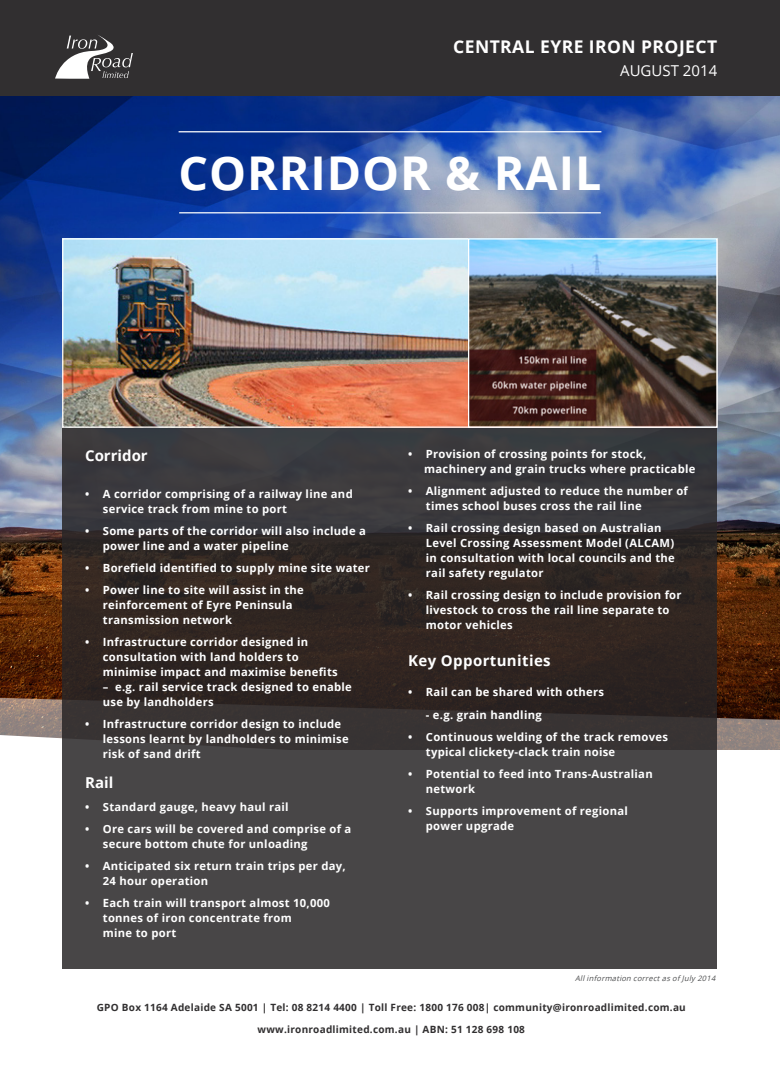
<style>
.page{position:relative;width:780px;height:1088px;background:#fff}
.page>*{position:absolute;margin:0;border:0;box-sizing:border-box;transform-origin:0 0}
.t1{font:700 46.5px "Open Sans";letter-spacing:.02em;color:#fff}
.t2{font:700 17.5px "Open Sans";letter-spacing:.025em;color:#fff}
.t3{font:700 15px "Open Sans";letter-spacing:.025em;color:#fff}
.t4{font:15px "Open Sans";color:#fff}
.t5{font:700 15px "Open Sans";color:#fff}
.t6{font:700 11.25px/15px "Open Sans";letter-spacing:.025em;color:#fff}
.Q_A{font:700 10px "Open Sans";letter-spacing:.025em;color:#312f30}
.Address_Copy{font:italic 7.5px "Open Sans";color:#4b4c4d}
</style>
<div class="page">
<img style="left:1px;top:96px;width:778px;height:578px">
<svg style="left:0;top:674px;width:780px;height:295px"></svg>
<svg style="left:63px;top:428px;width:654px;height:540px;background:#3b3737"></svg>
<img style="left:64px;top:240px;width:404px;height:186px">
<img style="left:470px;top:240px;width:245px;height:186px">
<div style="left:468px;top:238px;width:249px;height:190px;border:1px solid #fff"></div>
<hr style="left:179px;top:212px;width:421px;height:1px;background:#fff">
<hr style="left:178px;top:131px;width:423px;height:1px;background:#fff">
<div style="left:1px;top:0;width:779px;height:96px;background:#312f30"></div>
<svg style="left:55px;top:35px;width:78px;height:44px"></svg>
<p class="t2" style="left:453px;top:35px;width:265px">CENTRAL EYRE IRON PROJECT</p>
<p class="t4" style="left:620px;top:60px;width:99px">AUGUST 2014</p>
<p class="t1" style="left:178px;top:140px;width:424px">CORRIDOR &amp; RAIL</p>
<p class="t5" style="left:85px;top:444px;width:64px">Corridor</p>
<p class="t6" style="left:103px;top:486px;width:251px;text-indent:-18px">• A corridor comprising of a railway line and service track from mine to port</p>
<p class="t6" style="left:103px;top:523px;width:264px;text-indent:-18px">• Some parts of the corridor will also include a power line and a water pipeline</p>
<p class="t6" style="left:85px;top:560px;width:286px">• Borefield identified to supply mine site water</p>
<p class="t6" style="left:103px;top:582px;width:202px;text-indent:-18px">• Power line to site will assist in the reinforcement of Eyre Peninsula transmission network</p>
<p class="t6" style="left:103px;top:634px;width:236px;text-indent:-18px">• Infrastructure corridor designed in consultation with land holders to minimise impact and maximise benefits</p>
<p class="t6" style="left:103px;top:679px;width:250px">– e.g. rail service track designed to enable use by landholders</p>
<p class="t6" style="left:103px;top:716px;width:247px;text-indent:-18px">• Infrastructure corridor design to include lessons learnt by landholders to minimise risk of sand drift</p>
<p class="t3" style="left:85px;top:772px;width:30px">Rail</p>
<p class="t6" style="left:85px;top:799px;width:205px">• Standard gauge, heavy haul rail</p>
<p class="t6" style="left:103px;top:821px;width:250px;text-indent:-18px">• Ore cars will be covered and comprise of a secure bottom chute for unloading</p>
<p class="t6" style="left:103px;top:858px;width:244px;text-indent:-18px">• Anticipated six return train trips per day,<br>24 hour operation</p>
<p class="t6" style="left:103px;top:895px;width:229px;text-indent:-18px">• Each train will transport almost 10,000 tonnes of iron concentrate from<br>mine to port</p>
<p class="t6" style="left:424px;top:446px;width:273px;text-indent:-16px">• Provision of crossing points for stock, machinery and grain trucks where practicable</p>
<p class="t6" style="left:426px;top:483px;width:263px;text-indent:-18px">• Alignment adjusted to reduce the number of times school buses cross the rail line</p>
<p class="t6" style="left:426px;top:520px;width:250px;text-indent:-18px">• Rail crossing design based on Australian Level Crossing Assessment Model (ALCAM) in consultation with local councils and the rail safety regulator</p>
<p class="t6" style="left:426px;top:587px;width:257px;text-indent:-18px">• Rail crossing design to include provision for livestock to cross the rail line separate to motor vehicles</p>
<p class="t3" style="left:408px;top:650px;width:144px">Key Opportunities</p>
<p class="t6" style="left:408px;top:684px;width:197px">• Rail can be shared with others</p>
<p class="t6" style="left:426px;top:707px;width:117px">- e.g. grain handling</p>
<p class="t6" style="left:426px;top:729px;width:244px;text-indent:-18px">• Continuous welding of the track removes typical clickety-clack train noise</p>
<p class="t6" style="left:426px;top:766px;width:228px;text-indent:-18px">• Potential to feed into Trans-Australian network</p>
<p class="t6" style="left:426px;top:803px;width:204px;text-indent:-18px">• Supports improvement of regional power upgrade</p>
<p class="Address_Copy" style="left:575px;top:973px;width:144px">Allinformation correctas ofJuly 2014</p>
<p class="Q_A" style="left:97px;top:1000px;width:590px">GPO Box 1164 Adelaide SA 5001 | Tel: 08 8214 4400 | Toll Free: 1800 176 008| community@ironroadlimited.com.au</p>
<p class="Q_A" style="left:257px;top:1022px;width:269px">www.ironroadlimited.com.au | ABN: 51 128 698 108</p>
</div>
